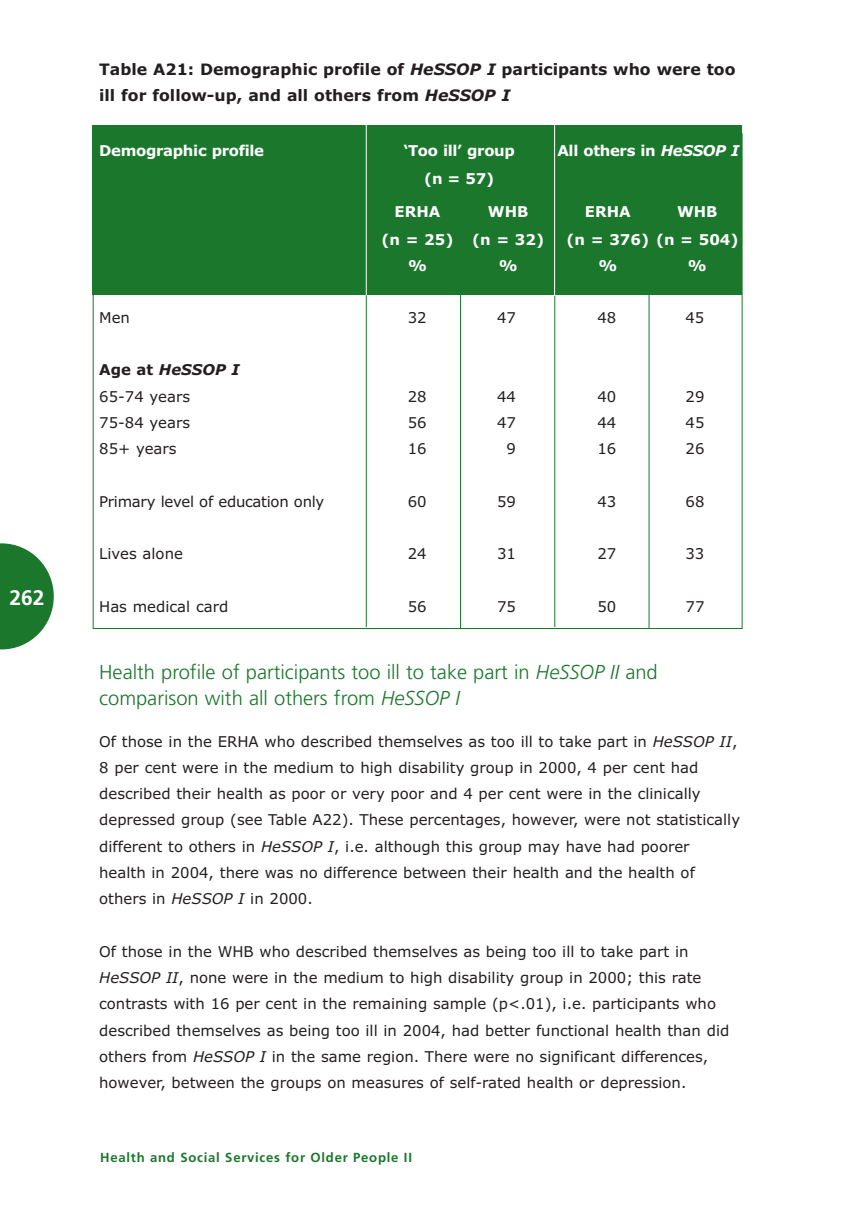
<style>
.page{position:relative;width:847px;height:1210px;background:#fff}
.page>*{position:absolute;margin:0;border:0;box-sizing:border-box;transform-origin:0 0}
.t1{font:700 21px "Frutiger";color:#fff}
.t2{font:300 20.12px/26.2px "Frutiger";color:#1a772c}
.t3{font:700 15.75px/26.2px "Verdana";color:#231f20}
.t4{font:14.88px/26.2px "Verdana";color:#231f20}
.t5{font:700 14.88px "Verdana";letter-spacing:-.02em;color:#fff}
.t6{font:14.88px "Verdana";letter-spacing:-.02em;color:#231f20}
.t7{font:700 13.12px "Frutiger";letter-spacing:.055em;color:#1a772c}
.s1{font-style:italic}
.s2{font-weight:700}
.s3{font-weight:700;font-style:italic}
</style>
<div class="page">
<div style="left:93px;top:125px;width:649px;height:169px;background:#1a772c"></div>
<hr style="left:366px;top:213px;width:1px;height:414px;background:#1a772c">
<hr style="left:460px;top:213px;width:1px;height:416px;background:#1a772c">
<hr style="left:554px;top:213px;width:1px;height:414px;background:#1a772c">
<hr style="left:649px;top:213px;width:1px;height:415px;background:#1a772c">
<svg style="left:0;top:543px;width:54px;height:106px"></svg>
<hr style="left:366px;top:122px;width:1px;height:173px;background:#fff">
<hr style="left:554px;top:124px;width:1px;height:172px;background:#fff">
<h1 class="t1" style="left:9px;top:589px;width:37px">262</h1>
<p class="t3" style="left:99px;top:58px;width:638px">Table A21: Demographic profile of <span class="s1">HeSSOP I</span> participants who were too ill for follow-up, and all others from <span class="s1">HeSSOP I</span></p>
<p class="t5" style="left:99px;top:144px;width:166px">Demographic profile</p>
<p class="t5" style="left:403px;top:144px;width:113px">‘Too ill’ group</p>
<p class="t5" style="left:557px;top:144px;width:183px">All others in <span class="s1">HeSSOP I</span></p>
<p class="t5" style="left:424px;top:172px;width:71px">(n = 57)</p>
<p class="t5" style="left:395px;top:205px;width:47px">ERHA</p>
<p class="t5" style="left:488px;top:205px;width:42px">WHB</p>
<p class="t5" style="left:585px;top:205px;width:47px">ERHA</p>
<p class="t5" style="left:677px;top:205px;width:42px">WHB</p>
<p class="t5" style="left:381px;top:233px;width:73px">(n = 25)</p>
<p class="t5" style="left:472px;top:233px;width:73px">(n = 32)</p>
<p class="t5" style="left:567px;top:233px;width:174px">(n = 376) (n = 504)</p>
<p class="t5" style="left:408px;top:259px;width:20px">%</p>
<p class="t5" style="left:499px;top:259px;width:20px">%</p>
<p class="t5" style="left:598px;top:259px;width:20px">%</p>
<p class="t5" style="left:688px;top:259px;width:20px">%</p>
<p class="t4" style="left:99px;top:305px;width:32px">Men</p>
<p class="t4" style="left:408px;top:305px;width:20px">32</p>
<p class="t4" style="left:497px;top:305px;width:20px">47</p>
<p class="t4" style="left:597px;top:305px;width:20px">48</p>
<p class="t4" style="left:686px;top:305px;width:20px">45</p>
<p class="t4" style="left:99px;top:358px;width:142px"><span class="s2">Age at</span> <span class="s3">HeSSOP I<br></span>65-74 years</p>
<p class="t4" style="left:408px;top:384px;width:20px">28</p>
<p class="t4" style="left:497px;top:384px;width:20px">44</p>
<p class="t4" style="left:597px;top:384px;width:20px">40</p>
<p class="t4" style="left:686px;top:384px;width:20px">29</p>
<p class="t4" style="left:99px;top:410px;width:92px">75-84 years</p>
<p class="t4" style="left:408px;top:410px;width:20px">56</p>
<p class="t4" style="left:497px;top:410px;width:20px">47</p>
<p class="t4" style="left:597px;top:410px;width:20px">44</p>
<p class="t4" style="left:686px;top:410px;width:20px">45</p>
<p class="t4" style="left:99px;top:437px;width:79px">85+ years</p>
<p class="t4" style="left:408px;top:437px;width:20px">16</p>
<p class="t4" style="left:506px;top:437px;width:11px">9</p>
<p class="t4" style="left:597px;top:437px;width:20px">16</p>
<p class="t4" style="left:686px;top:437px;width:20px">26</p>
<p class="t6" style="left:99px;top:495px;width:227px">Primary level of education only</p>
<p class="t4" style="left:408px;top:489px;width:20px">60</p>
<p class="t4" style="left:497px;top:489px;width:20px">59</p>
<p class="t4" style="left:597px;top:489px;width:20px">43</p>
<p class="t4" style="left:686px;top:489px;width:20px">68</p>
<p class="t4" style="left:99px;top:542px;width:85px">Lives alone</p>
<p class="t4" style="left:408px;top:542px;width:20px">24</p>
<p class="t4" style="left:497px;top:542px;width:20px">31</p>
<p class="t4" style="left:597px;top:542px;width:20px">27</p>
<p class="t4" style="left:686px;top:542px;width:20px">33</p>
<p class="t4" style="left:99px;top:594px;width:131px">Has medical card</p>
<p class="t4" style="left:408px;top:594px;width:20px">56</p>
<p class="t4" style="left:497px;top:594px;width:20px">75</p>
<p class="t4" style="left:597px;top:594px;width:20px">50</p>
<p class="t4" style="left:686px;top:594px;width:20px">77</p>
<h2 class="t2" style="left:99px;top:660px;width:560px">Health profile of participants too ill to take part in <span class="s1">HeSSOP II</span> and comparison with all others from <span class="s1">HeSSOP I</span></h2>
<p class="t4" style="left:99px;top:729px;width:642px">Of those in the ERHA who described themselves as too ill to take part in <span class="s1">HeSSOP II</span>, 8 per cent were in the medium to high disability group in 2000, 4 per cent had described their health as poor or very poor and 4 per cent were in the clinically depressed group (see Table A22). These percentages, however, were not statistically different to others in <span class="s1">HeSSOP I</span>, i.e. although this group may have had poorer<br>health in 2004, there was no difference between their health and the health of others in <span class="s1">HeSSOP I</span> in 2000.</p>
<p class="t4" style="left:99px;top:939px;width:632px">Of those in the WHB who described themselves as being too ill to take part in <span class="s1">HeSSOP II</span>, none were in the medium to high disability group in 2000; this rate contrasts with 16 per cent in the remaining sample (p&lt;.01), i.e. participants who described themselves as being too ill in 2004, had better functional health than did others from <span class="s1">HeSSOP I</span> in the same region. There were no significant differences, however, between the groups on measures of self-rated health or depression.</p>
<p class="t7" style="left:100px;top:1151px;width:313px">Health and Social Services for Older People II</p>
</div>
